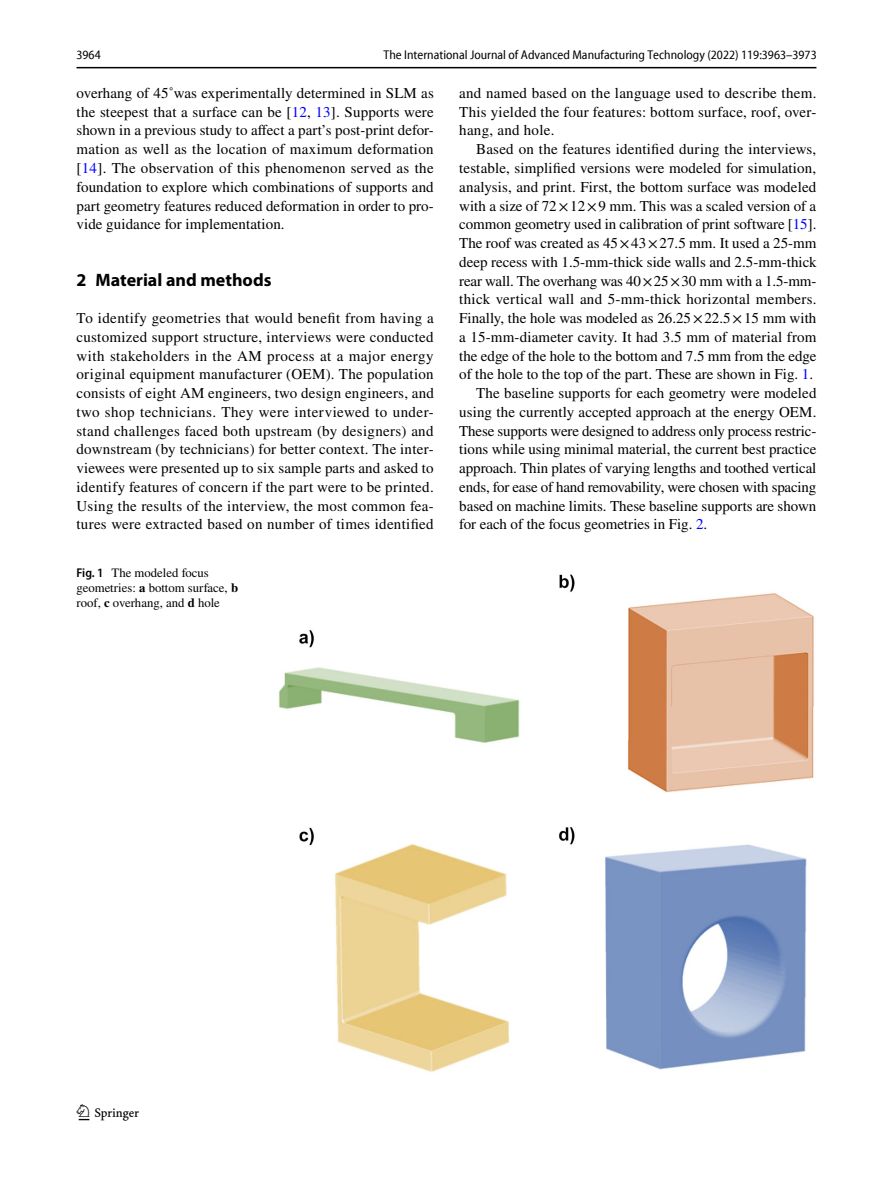
<style>
.page{position:relative;width:893px;height:1187px;background:#fff}
.page>*{position:absolute;margin:0;border:0;box-sizing:border-box;transform-origin:0 0}
.t1{font:22.5px "Springnew Regular 2";color:#000}
.t2{font:700 18px "Myriad Pro";color:#000}
.t3{font:15px/18.8px "STIX";color:#000;text-align:justify}
.t4{font:15px "STIX";letter-spacing:.02em;color:#000}
.t5{font:semi-condensed 12.75px "Myriad Pro Unic";color:#000}
.t6{font:12.75px/15px "STIX";color:#000}
.s1{color:#00f}
.s2{font-family:"Myriad Pro";font-weight:600;font-stretch:semi-condensed}
.s3{font-weight:700}
</style>
<div class="page">
<hr style="left:77px;top:67px;width:739px;height:1px;background:#000">
<img style="left:278px;top:574px;width:537px;height:498px">
<p class="t5" style="left:77px;top:50px;width:26px">3964</p>
<p class="t5" style="left:384px;top:50px;width:435px">The International Journal of Advanced Manufacturing Technology (2022) 119:3963–3973</p>
<p class="t3" style="left:77px;top:84px;width:359px">overhang of 45˚was experimentally determined in SLM as the steepest that a surface can be [<span class="s1">12</span>, <span class="s1">13</span>]. Supports were shown in a previous study to affect a part’s post-print defor&shy;mation as well as the location of maximum deformation [<span class="s1">14</span>]. The observation of this phenomenon served as the foundation to explore which combinations of supports and part geometry features reduced deformation in order to pro&shy;vide guidance for implementation.</p>
<p class="t2" style="left:77px;top:268px;width:197px">2 Material and methods</p>
<p class="t3" style="left:77px;top:309px;width:359px">To identify geometries that would benefit from having a customized support structure, interviews were conducted with stakeholders in the AM process at a major energy original equipment manufacturer (OEM). The population consists of eight AM engineers, two design engineers, and two shop technicians. They were interviewed to under&shy;stand challenges faced both upstream (by designers) and downstream (by technicians) for better context. The inter&shy;viewees were presented up to six sample parts and asked to identify features of concern if the part were to be printed.<br>Using the results of the interview, the most common fea&shy;tures were extracted based on number of times identified</p>
<p class="t6" style="left:77px;top:566px;width:163px"><span class="s2">Fig. 1</span> The modeled focus geometries: <span class="s3">a</span> bottom surface, <span class="s3">b </span>roof, <span class="s3">c</span> overhang, and <span class="s3">d</span> hole</p>
<p class="t3" style="left:459px;top:84px;width:359px">and named based on the language used to describe them.<br>This yielded the four features: bottom surface, roof, over&shy;hang, and hole.</p>
<p class="t3" style="left:476px;top:141px;width:341px">Based on the features identified during the interviews,</p>
<p class="t3" style="left:459px;top:159px;width:359px">testable, simplified versions were modeled for simulation,</p>
<p class="t3" style="left:459px;top:178px;width:359px">analysis, and print. First, the bottom surface was modeled</p>
<p class="t3" style="left:459px;top:197px;width:358px">with a size of 72×12×9 mm. This was a scaled version of a</p>
<p class="t3" style="left:459px;top:216px;width:359px">common geometry used in calibration of print software [<span class="s1">15</span>].</p>
<p class="t3" style="left:459px;top:234px;width:359px">The roof was created as 45×43×27.5 mm. It used a 25-mm</p>
<p class="t3" style="left:459px;top:253px;width:359px">deep recess with 1.5-mm-thick side walls and 2.5-mm-thick</p>
<p class="t3" style="left:459px;top:272px;width:359px">rear wall. The overhang was 40×25×30 mm with a 1.5-mm-</p>
<p class="t4" style="left:459px;top:289px;width:359px">thick vertical wall and 5-mm-thick horizontal members.</p>
<p class="t3" style="left:459px;top:309px;width:359px">Finally, the hole was modeled as 26.25×22.5×15 mm with</p>
<p class="t3" style="left:459px;top:328px;width:359px">a 15-mm-diameter cavity. It had 3.5 mm of material from</p>
<p class="t3" style="left:459px;top:347px;width:359px">the edge of the hole to the bottom and 7.5 mm from the edge</p>
<p class="t3" style="left:459px;top:366px;width:355px">of the hole to the top of the part. These are shown in Fig. <span class="s1">1</span>.</p>
<p class="t3" style="left:476px;top:384px;width:342px">The baseline supports for each geometry were modeled</p>
<p class="t3" style="left:459px;top:403px;width:359px">using the currently accepted approach at the energy OEM.</p>
<p class="t3" style="left:459px;top:422px;width:359px">These supports were designed to address only process restric-</p>
<p class="t3" style="left:459px;top:441px;width:359px">tions while using minimal material, the current best practice</p>
<p class="t3" style="left:459px;top:459px;width:359px">approach. Thin plates of varying lengths and toothed vertical</p>
<p class="t3" style="left:459px;top:478px;width:359px">ends, for ease of hand removability, were chosen with spacing</p>
<p class="t3" style="left:459px;top:497px;width:359px">based on machine limits. These baseline supports are shown</p>
<p class="t3" style="left:459px;top:516px;width:250px">for each of the focus geometries in Fig. <span class="s1">2</span>.</p>
<h1 class="t1" style="left:79px;top:1104px;width:62px">1 3</h1>
</div>
